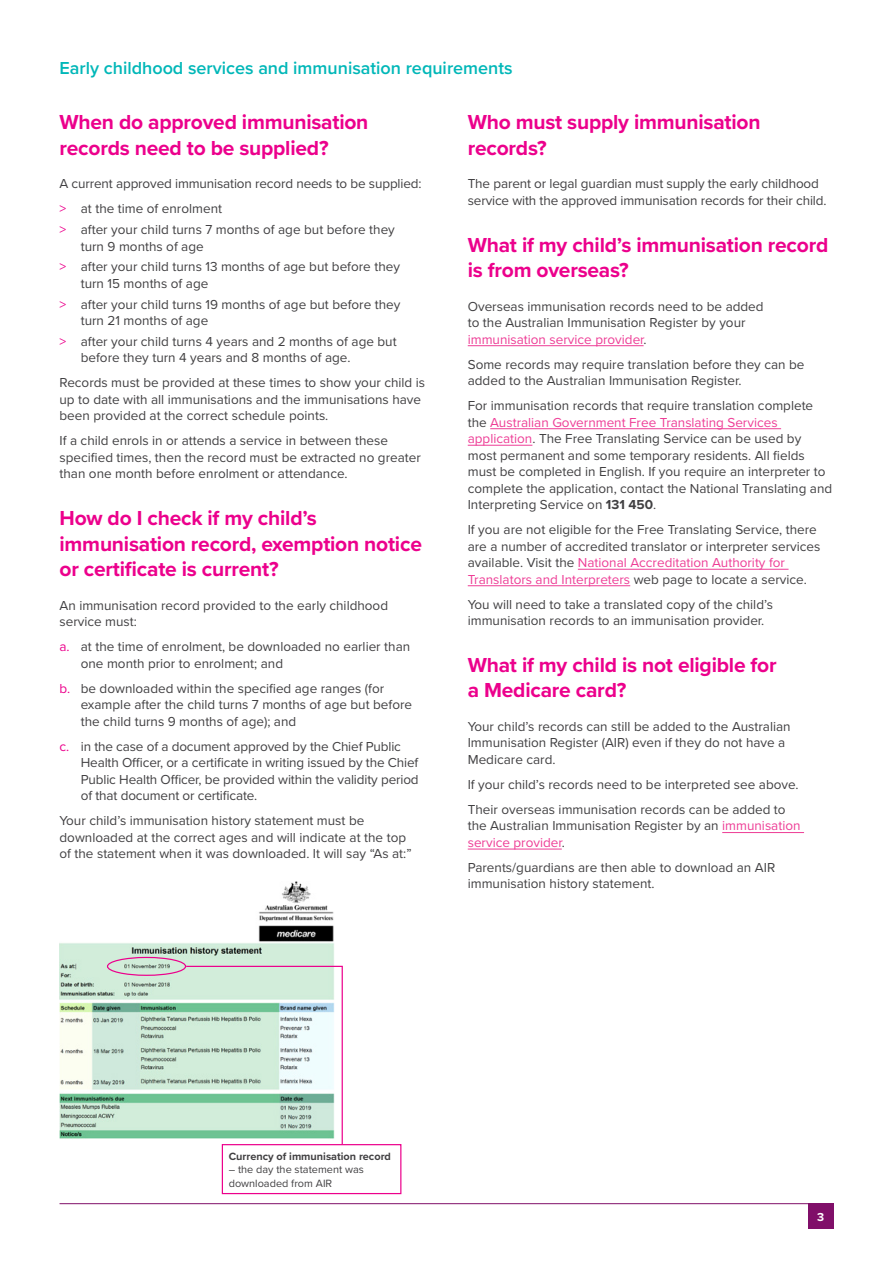
<style>
.page{position:relative;width:893px;height:1263px;background:#fff}
.page>*{position:absolute;margin:0;border:0;box-sizing:border-box;transform-origin:0 0}
.t1{font:700 21px/25.5px "Proxima Nova";letter-spacing:-.01em;color:#ec008c}
.t2{font:600 18px "Proxima Nova";color:#00b7b8}
.t3{font:13.5px/16.5px "Proxima Nova";color:#414042}
.t4{font:700 12px "Proxima Nova";color:#fff}
.t5{font:10.95px/13.4px "Proxima Nova";color:#414042}
.t6{font:700 10.95px "Proxima Nova";color:#414042}
.s1{color:#ec008c}
.s2{color:#ee3d96}
.s3{font-weight:700}
</style>
<div class="page">
<hr style="left:60px;top:1203px;width:773px;height:1px;background:#800f69">
<div style="left:808px;top:1203px;width:25px;height:26px;background:#800f69"></div>
<hr style="left:468px;top:345px;width:176px;height:1px;background:#ee3d96">
<hr style="left:490px;top:428px;width:291px;height:1px;background:#ee3d96">
<hr style="left:468px;top:445px;width:64px;height:1px;background:#ee3d96">
<hr style="left:578px;top:569px;width:210px;height:1px;background:#ee3d96">
<hr style="left:468px;top:585px;width:162px;height:1px;background:#ee3d96">
<hr style="left:722px;top:832px;width:82px;height:1px;background:#ee3d96">
<hr style="left:468px;top:849px;width:94px;height:1px;background:#ee3d96">
<img style="left:60px;top:881px;width:274px;height:270px">
<div style="left:107px;top:957px;width:79px;height:19px;border:1px solid #ec008c;border-radius:50%"></div>
<svg style="left:185px;top:965px;width:158px;height:180px"></svg>
<div style="left:222px;top:1144px;width:179px;height:50px;border:1px solid #ec008c"></div>
<h2 class="t2" style="left:60px;top:54px;width:455px">Early childhood services and immunisation requirements</h2>
<h1 class="t1" style="left:60px;top:109px;width:310px">When do approved immunisation records need to be supplied?</h1>
<p class="t3" style="left:60px;top:171px;width:364px;line-height:25px">A current approved immunisation record needs to be supplied: <span class="s1">&gt;</span> at the time of enrolment</p>
<p class="t3" style="left:81px;top:221px;width:316px;text-indent:-21px"><span class="s1">&gt;</span> after your child turns 7 months of age but before they turn 9 months of age</p>
<p class="t3" style="left:81px;top:258px;width:321px;text-indent:-21px"><span class="s1">&gt;</span> after your child turns 13 months of age but before they turn 15 months of age</p>
<p class="t3" style="left:81px;top:295px;width:321px;text-indent:-21px"><span class="s1">&gt;</span> after your child turns 19 months of age but before they turn 21 months of age</p>
<p class="t3" style="left:81px;top:332px;width:317px;text-indent:-21px"><span class="s1">&gt;</span> after your child turns 4 years and 2 months of age but before they turn 4 years and 8 months of age.</p>
<p class="t3" style="left:60px;top:374px;width:367px">Records must be provided at these times to show your child is up to date with all immunisations and the immunisations have been provided at the correct schedule points.</p>
<p class="t3" style="left:60px;top:432px;width:363px">If a child enrols in or attends a service in between these specified times, then the record must be extracted no greater than one month before enrolment or attendance.</p>
<h1 class="t1" style="left:60px;top:505px;width:364px">How do I check if my child’s immunisation record, exemption notice or certificate is current?</h1>
<p class="t3" style="left:60px;top:596px;width:330px">An immunisation record provided to the early childhood service must:</p>
<p class="t3" style="left:81px;top:638px;width:331px;text-indent:-21px"><span class="s1">a.</span> at the time of enrolment, be downloaded no earlier than one month prior to enrolment; and</p>
<p class="t3" style="left:81px;top:679px;width:333px;text-indent:-21px"><span class="s1">b.</span> be downloaded within the specified age ranges (for example after the child turns 7 months of age but before the child turns 9 months of age); and</p>
<p class="t3" style="left:81px;top:737px;width:339px;text-indent:-21px"><span class="s1">c.</span> in the case of a document approved by the Chief Public Health Officer, or a certificate in writing issued by the Chief Public Health Officer, be provided within the validity period of that document or certificate.</p>
<p class="t3" style="left:60px;top:812px;width:354px">Your child’s immunisation history statement must be downloaded at the correct ages and will indicate at the top of the statement when it was downloaded. It will say “As at:”</p>
<h1 class="t1" style="left:468px;top:109px;width:294px">Who must supply immunisation records?</h1>
<p class="t3" style="left:468px;top:175px;width:360px">The parent or legal guardian must supply the early childhood service with the approved immunisation records for their child.</p>
<h1 class="t1" style="left:468px;top:231px;width:362px">What if my child’s immunisation record is from overseas?</h1>
<p class="t3" style="left:468px;top:297px;width:297px">Overseas immunisation records need to be added to the Australian Immunisation Register by your <span class="s2">immunisation service provider</span>.</p>
<p class="t3" style="left:468px;top:355px;width:338px">Some records may require translation before they can be added to the Australian Immunisation Register.</p>
<p class="t3" style="left:468px;top:397px;width:366px">For immunisation records that require translation complete the <span class="s2">Australian Government Free Translating Services application</span>. The Free Translating Service can be used by most permanent and some temporary residents. All fields must be completed in English. If you require an interpreter to complete the application, contact the National Translating and Interpreting Service on <span class="s3">131 450</span>.</p>
<p class="t3" style="left:468px;top:521px;width:354px">If you are not eligible for the Free Translating Service, there are a number of accredited translator or interpreter services available. Visit the <span class="s2">National Accreditation Authority for Translators and Interpreters</span> web page to locate a service.</p>
<p class="t3" style="left:468px;top:595px;width:307px">You will need to take a translated copy of the child’s immunisation records to an immunisation provider.</p>
<h1 class="t1" style="left:468px;top:652px;width:310px">What if my child is not eligible for a Medicare card?</h1>
<p class="t3" style="left:468px;top:717px;width:324px">Your child’s records can still be added to the Australian<br>Immunisation Register (AIR) even if they do not have a<br>Medicare card.</p>
<p class="t3" style="left:468px;top:771px;width:332px;line-height:25px">If your child’s records need to be interpreted see above.<br>Their overseas immunisation records can be added to</p>
<p class="t3" style="left:468px;top:817px;width:334px">the Australian Immunisation Register by an <span class="s2">immunisation service provider</span>.</p>
<p class="t3" style="left:468px;top:858px;width:309px">Parents/guardians are then able to download an AIR immunisation history statement.</p>
<p class="t6" style="left:229px;top:1148px;width:164px">Currency of immunisation record</p>
<p class="t5" style="left:229px;top:1163px;width:137px">– the day the statement was downloaded from AIR</p>
<p class="t4" style="left:817px;top:1208px;width:9px">3</p>
</div>
